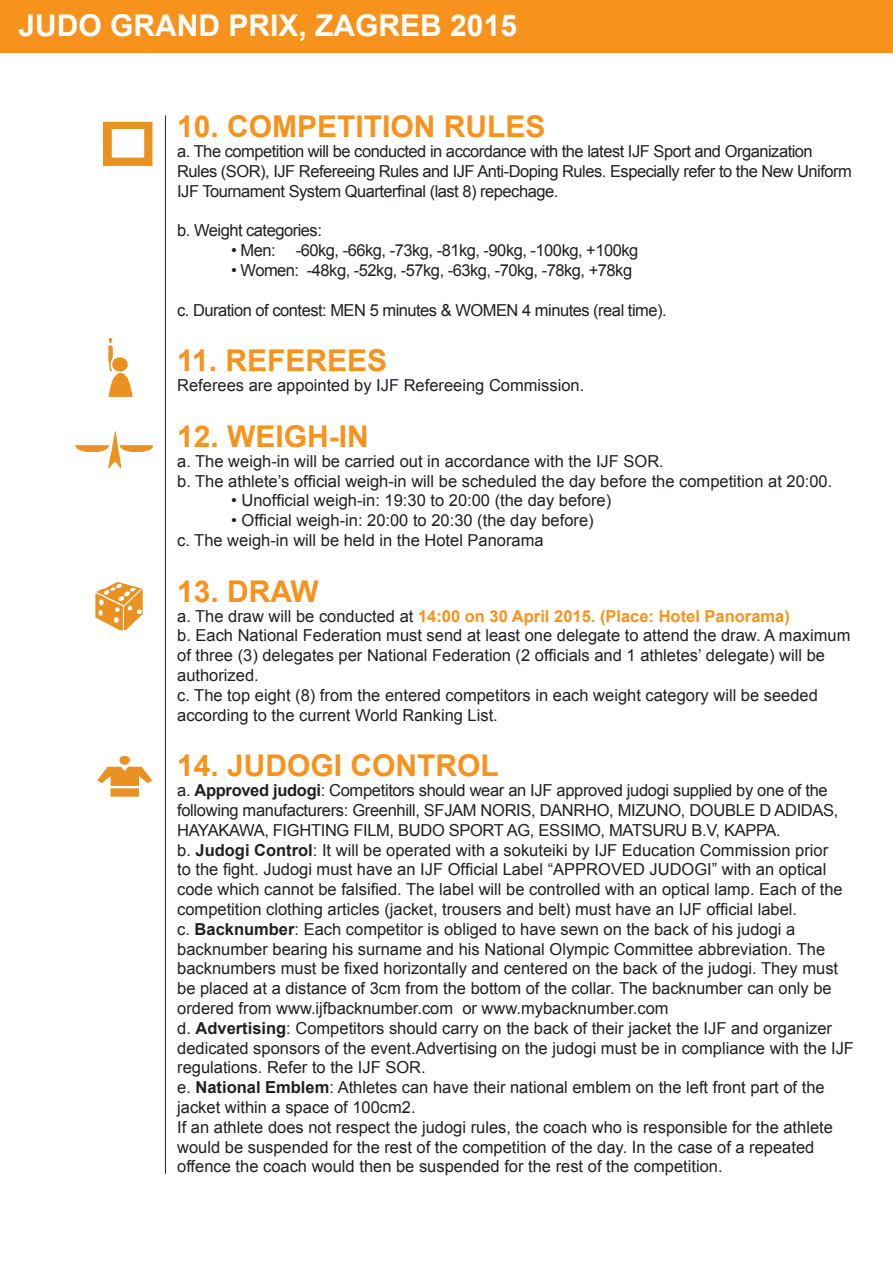
<style>
.page{position:relative;width:893px;height:1263px;background:#fff}
.page>*{position:absolute;margin:0;border:0;box-sizing:border-box;transform-origin:0 0}
.t1{font:700 30px "Arial";color:#f7931d}
.t2{font:700 30px "Arial";color:#fff}
.t3{font:16.5px/19.8px "Arial";color:#231f20}
.t4{font:16.5px/19.8px "Arial";letter-spacing:-.03em;color:#231f20}
.s1{font-weight:700;color:#f7931d}
.s2{font-weight:700}
</style>
<div class="page">
<div style="left:0;top:0;width:893px;height:52px;background:#f7931d"></div>
<hr style="left:165px;top:115px;width:1px;height:1059px;background:#231f20">
<img style="left:95px;top:582px;width:48px;height:49px">
<img style="left:97px;top:756px;width:56px;height:41px">
<img style="left:103px;top:121px;width:50px;height:45px">
<img style="left:108px;top:339px;width:25px;height:58px">
<img style="left:75px;top:431px;width:78px;height:38px">
<h1 class="t2" style="left:19px;top:5px;width:500px">JUDO GRAND PRIX, ZAGREB 2015</h1>
<h1 class="t1" style="left:177px;top:107px;width:370px">10. COMPETITION RULES</h1>
<p class="t4" style="left:177px;top:142px;width:676px">a. The competition will be conducted in accordance with the latest IJF Sport and Organization<br>Rules (SOR), IJF Refereeing Rules and IJF Anti-Doping Rules. Especially refer to the New Uniform<br>IJF Tournament System Quarterfinal (last 8) repechage.</p>
<p class="t4" style="left:177px;top:221px;width:146px">b. Weight categories:</p>
<p class="t4" style="left:231px;top:241px;width:409px">• Men: -60kg, -66kg, -73kg, -81kg, -90kg, -100kg, +100kg</p>
<p class="t4" style="left:231px;top:260px;width:402px">• Women: -48kg, -52kg, -57kg, -63kg, -70kg, -78kg, +78kg</p>
<p class="t4" style="left:177px;top:300px;width:491px">c. Duration of contest: MEN 5 minutes &amp; WOMEN 4 minutes (real time).</p>
<h1 class="t1" style="left:177px;top:341px;width:212px">11. REFEREES</h1>
<p class="t3" style="left:177px;top:376px;width:409px">Referees are appointed by IJF Refereeing Commission.</p>
<h1 class="t1" style="left:177px;top:416px;width:193px">12. WEIGH-IN</h1>
<p class="t3" style="left:177px;top:451px;width:657px">a. The weigh-in will be carried out in accordance with the IJF SOR.<br>b. The athlete’s official weigh-in will be scheduled the day before the competition at 20:00.</p>
<p class="t3" style="left:231px;top:491px;width:381px">• Unofficial weigh-in: 19:30 to 20:00 (the day before)</p>
<p class="t3" style="left:177px;top:511px;width:418px;text-indent:54px">• Official weigh-in: 20:00 to 20:30 (the day before) c. The weigh-in will be held in the Hotel Panorama</p>
<h1 class="t1" style="left:177px;top:571px;width:143px">13. DRAW</h1>
<p class="t3" style="left:177px;top:606px;width:675px">a. The draw will be conducted at <span class="s1">14:00 on 30 April 2015. (Place: Hotel Panorama)<br></span>b. Each National Federation must send at least one delegate to attend the draw. A maximum of three (3) delegates per National Federation (2 officials and 1 athletes’ delegate) will be authorized.<br>c. The top eight (8) from the entered competitors in each weight category will be seeded according to the current World Ranking List.</p>
<h1 class="t1" style="left:177px;top:746px;width:323px">14. JUDOGI CONTROL</h1>
<p class="t3" style="left:177px;top:781px;width:678px">a. <span class="s2">Approved judogi</span>: Competitors should wear an IJF approved judogi supplied by one of the following manufacturers: Greenhill, SFJAM NORIS, DANRHO, MIZUNO, DOUBLE D ADIDAS, HAYAKAWA, FIGHTING FILM, BUDO SPORT AG, ESSIMO, MATSURU B.V, KAPPA.<br>b. <span class="s2">Judogi Control</span>: It will be operated with a sokuteiki by IJF Education Commission prior<br>to the fight. Judogi must have an IJF Official Label “APPROVED JUDOGI” with an optical code which cannot be falsified. The label will be controlled with an optical lamp. Each of the competition clothing articles (jacket, trousers and belt) must have an IJF official label.<br>c. <span class="s2">Backnumber</span>: Each competitor is obliged to have sewn on the back of his judogi a backnumber bearing his surname and his National Olympic Committee abbreviation. The backnumbers must be fixed horizontally and centered on the back of the judogi. They must be placed at a distance of 3cm from the bottom of the collar. The backnumber can only be ordered from www.ijfbacknumber.com or www.mybacknumber.com<br>d. <span class="s2">Advertising</span>: Competitors should carry on the back of their jacket the IJF and organizer dedicated sponsors of the event.Advertising on the judogi must be in compliance with the IJF regulations. Refer to the IJF SOR.<br>e. <span class="s2">National Emblem</span>: Athletes can have their national emblem on the left front part of the jacket within a space of 100cm2.<br>If an athlete does not respect the judogi rules, the coach who is responsible for the athlete would be suspended for the rest of the competition of the day. In the case of a repeated offence the coach would then be suspended for the rest of the competition.</p>
</div>
